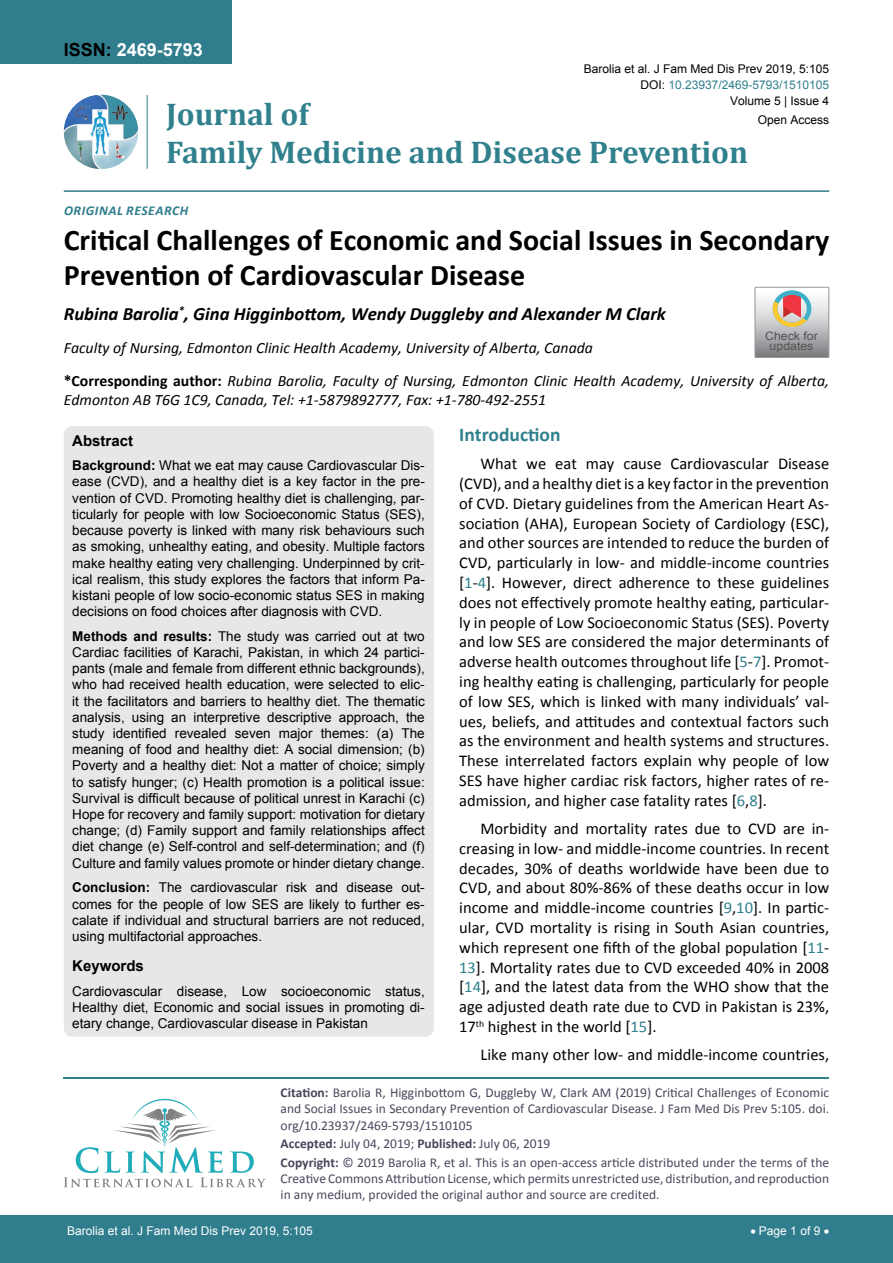
<style>
.page{position:relative;width:893px;height:1263px;background:#fff}
.page>*{position:absolute;margin:0;border:0;box-sizing:border-box;transform-origin:0 0}
.t1{font:700 31.5px/37.8px "Cambria";color:#30808d}
.t2{font:700 30px/34.5px "Calibri";color:#000}
.t3{font:700 19.5px "Calibri";color:#30808d}
.t4{font:italic 700 18.75px "Calibri";color:#000}
.t5{font:700 18px "Arial";color:#fff}
.t6{font:16.5px/19.8px "Calibri";color:#000;text-align:justify}
.t7{font:italic 15.75px/33px "Calibri";color:#000}
.t8{font:700 15px "Arial";color:#000}
.t9{font:13.5px/16.2px "Arial";color:#000;text-align:justify}
.t10{font:13.5px/16.2px "Calibri";color:#47475c}
.t11{font:italic 700 13.5px "Calibri";letter-spacing:.04em;color:#307d8d}
.t12{font:12px "Arial";color:#000}
.t13{font:12px "Arial";color:#fff}
.t14{font:12px "Arial";color:#30808d}
.t15{font:11.7px/10.1px "Arial";color:#535353;text-align:center;scale:1.06 1}
.s1{color:#000}
.s2{font-weight:700;font-style:normal}
.s3{font-weight:700}
.s4{color:#30808d}
</style>
<div class="page">
<div style="left:0;top:0;width:231px;height:64px;background:#307d8d"></div>
<img style="left:64px;top:95px;width:74px;height:74px;border-radius:37px">
<hr style="left:147px;top:95px;width:1px;height:74px;background:#307d8d">
<hr style="left:64px;top:190px;width:765px;height:2px;background:#307d8d">
<div style="left:0;top:1216px;width:893px;height:47px;background:#307d8d"></div>
<hr style="left:64px;top:1077px;width:765px;height:1px;background:#30808d">
<svg style="left:64px;top:1099px;width:202px;height:88px"></svg>
<div style="left:64px;top:426px;width:370px;height:611px;background:#e6e7e8;border-radius:9px"></div>
<svg style="left:755px;top:287px;width:74px;height:70px;background:#bdb6b3"></svg>
<h3 class="t5" style="left:64px;top:38px;width:141px"><span class="s1">ISSN:</span> 2469-5793</h3>
<p class="t12" style="left:584px;top:60px;width:247px">Barolia et al. J Fam Med Dis Prev 2019, 5:105</p>
<p class="t12" style="left:730px;top:93px;width:101px">Volume 5 | Issue 4</p>
<p class="t14" style="left:640px;top:77px;width:190px"><span class="s1">DOI:</span> 10.23937/2469-5793/1510105</p>
<h1 class="t1" style="left:166px;top:94px;width:584px">Journal of<br>Family Medicine and Disease Prevention</h1>
<p class="t12" style="left:758px;top:112px;width:73px">Open Access</p>
<p class="t11" style="left:64px;top:202px;width:117px">Original research</p>
<h2 class="t2" style="left:64px;top:223px;width:767px">Critical Challenges of Economic and Social Issues in Secondary<br>Prevention of Cardiovascular Disease</h2>
<h3 class="t4" style="left:64px;top:302px;width:604px">Rubina Barolia<sup>*</sup>, Gina Higginbottom, Wendy Duggleby and Alexander M Clark</h3>
<p class="t7" style="left:64px;top:331px;width:767px">Faculty of Nursing, Edmonton Clinic Health Academy, University of Alberta, Canada<br><span class="s2">*Corresponding author:</span> Rubina Barolia, Faculty of Nursing, Edmonton Clinic Health Academy, University of Alberta,</p>
<p class="t7" style="left:64px;top:383px;width:484px">Edmonton AB T6G 1C9, Canada, Tel: +1-5879892777, Fax: +1-780-492-2551</p>
<p class="t8" style="left:72px;top:430px;width:62px">Abstract</p>
<p class="t9" style="left:72px;top:458px;width:354px"><span class="s3">Background:</span> What we eat may cause Cardiovascular Dis&shy;ease (CVD), and a healthy diet is a key factor in the pre&shy;vention of CVD. Promoting healthy diet is challenging, par&shy;ticularly for people with low Socioeconomic Status (SES), because poverty is linked with many risk behaviours such as smoking, unhealthy eating, and obesity. Multiple factors make healthy eating very challenging. Underpinned by crit&shy;ical realism, this study explores the factors that inform Pa&shy;kistani people of low socio-economic status SES in making decisions on food choices after diagnosis with CVD.</p>
<p class="t9" style="left:72px;top:628px;width:354px"><span class="s3">Methods and results:</span> The study was carried out at two Cardiac facilities of Karachi, Pakistan, in which 24 partici&shy;pants (male and female from different ethnic backgrounds), who had received health education, were selected to elic&shy;it the facilitators and barriers to healthy diet. The thematic analysis, using an interpretive descriptive approach, the study identified revealed seven major themes: (a) The meaning of food and healthy diet: A social dimension; (b)<br>Poverty and a healthy diet: Not a matter of choice; simply to satisfy hunger; (c) Health promotion is a political issue:<br>Survival is difficult because of political unrest in Karachi (c)<br>Hope for recovery and family support: motivation for dietary change; (d) Family support and family relationships affect diet change (e) Self-control and self-determination; and (f)<br>Culture and family values promote or hinder dietary change.</p>
<p class="t9" style="left:72px;top:880px;width:354px"><span class="s3">Conclusion:</span> The cardiovascular risk and disease out&shy;comes for the people of low SES are likely to further es&shy;calate if individual and structural barriers are not reduced, using multifactorial approaches.</p>
<p class="t8" style="left:72px;top:956px;width:73px">Keywords</p>
<p class="t9" style="left:72px;top:983px;width:354px">Cardiovascular disease, Low socioeconomic status, Healthy diet, Economic and social issues in promoting di&shy;etary change, Cardiovascular disease in Pakistan</p>
<p class="t15" style="left:765px;top:331px;width:51px">Check for updates</p>
<h3 class="t3" style="left:459px;top:422px;width:103px">Introduction</h3>
<p class="t6" style="left:459px;top:454px;width:371px;text-indent:21px">What we eat may cause Cardiovascular Disease (CVD), and a healthy diet is a key factor in the prevention of CVD. Dietary guidelines from the American Heart As&shy;sociation (AHA), European Society of Cardiology (ESC), and other sources are intended to reduce the burden of CVD, particularly in low- and middle-income countries [<span class="s4">1</span>-<span class="s4">4</span>]. However, direct adherence to these guidelines does not effectively promote healthy eating, particular&shy;ly in people of Low Socioeconomic Status (SES). Poverty and low SES are considered the major determinants of adverse health outcomes throughout life [<span class="s4">5</span>-<span class="s4">7</span>]. Promot&shy;ing healthy eating is challenging, particularly for people of low SES, which is linked with many individuals’ val&shy;ues, beliefs, and attitudes and contextual factors such as the environment and health systems and structures.<br>These interrelated factors explain why people of low SES have higher cardiac risk factors, higher rates of re&shy;admission, and higher case fatality rates [<span class="s4">6</span>,<span class="s4">8</span>].</p>
<p class="t6" style="left:459px;top:819px;width:371px;text-indent:21px">Morbidity and mortality rates due to CVD are in&shy;creasing in low- and middle-income countries. In recent decades, 30% of deaths worldwide have been due to CVD, and about 80%-86% of these deaths occur in low income and middle-income countries [<span class="s4">9</span>,<span class="s4">10</span>]. In partic&shy;ular, CVD mortality is rising in South Asian countries, which represent one fifth of the global population [<span class="s4">11</span>- <span class="s4">13</span>]. Mortality rates due to CVD exceeded 40% in 2008 [<span class="s4">14</span>], and the latest data from the WHO show that the age adjusted death rate due to CVD in Pakistan is 23%, 17<sup>th</sup> highest in the world [<span class="s4">15</span>].</p>
<p class="t6" style="left:480px;top:1045px;width:350px">Like many other low- and middle-income countries,</p>
<p class="t10" style="left:281px;top:1084px;width:550px;text-align:justify"><span class="s3">Citation:</span> Barolia R, Higginbottom G, Duggleby W, Clark AM (2019) Critical Challenges of Economic and Social Issues in Secondary Prevention of Cardiovascular Disease. J Fam Med Dis Prev 5:105. doi. org/10.23937/2469-5793/1510105</p>
<p class="t10" style="left:281px;top:1134px;width:550px;line-height:18.6px"><span class="s3">Accepted:</span> July 04, 2019; <span class="s3">Published:</span> July 06, 2019<br><span class="s3">Copyright:</span> © 2019 Barolia R, et al. This is an open-access article distributed under the terms of the</p>
<p class="t10" style="left:281px;top:1170px;width:550px">Creative Commons Attribution License, which permits unrestricted use, distribution, and reproduction in any medium, provided the original author and source are credited.</p>
<p class="t13" style="left:67px;top:1222px;width:247px">Barolia et al. J Fam Med Dis Prev 2019, 5:105</p>
<p class="t13" style="left:750px;top:1222px;width:80px">• Page 1 of 9 •</p>
</div>
